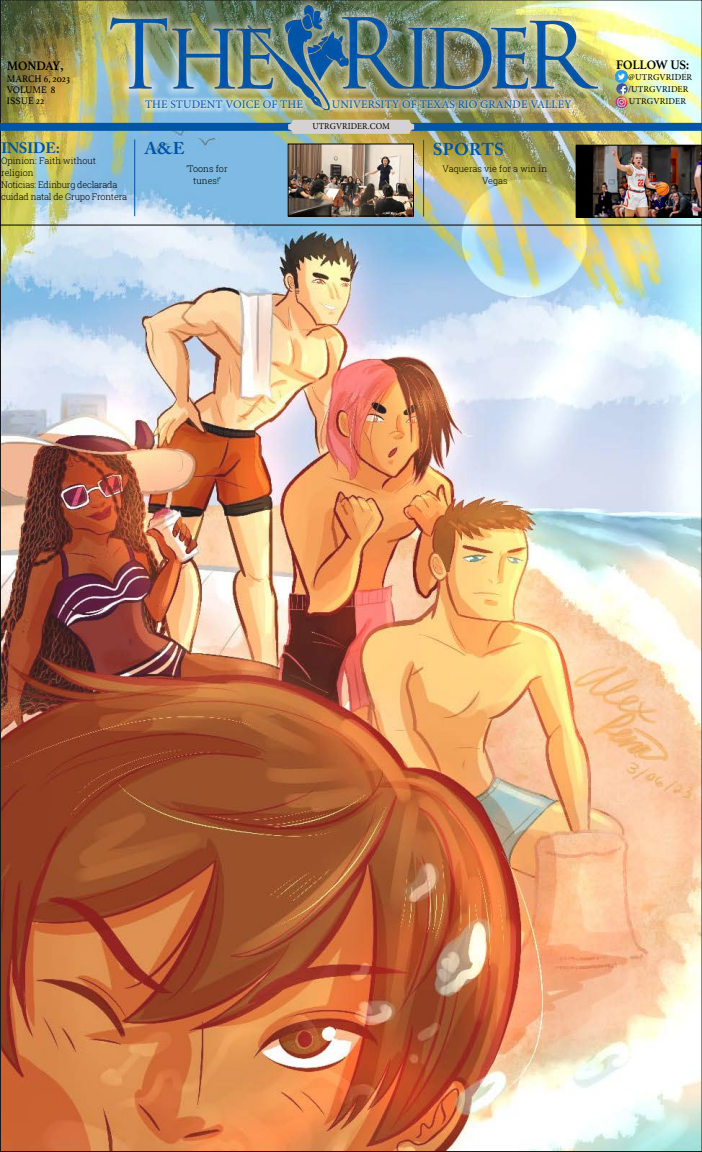
<style>
.page{position:relative;width:702px;height:1152px;background:#fff}
.page>*{position:absolute;margin:0;border:0;box-sizing:border-box;transform-origin:0 0}
.t1{font:700 17px "Adobe Caslon Pro";letter-spacing:.015em;color:#0054a6}
.t2{font:700 15px "Adobe Caslon Pro";letter-spacing:-.02em;color:#0054a6}
.t3{font:700 13px "Athelas";letter-spacing:-.01em;color:#000;scale:.96 1}
.t4{font:11.5px "Minion Pro";letter-spacing:.01em;color:#0054a6}
.t5{font:10px/11px "Athelas";color:#000;scale:.96 1}
.t6{font:300 9px/12px "Roboto Slab";letter-spacing:-.015em;color:#000;text-align:center}
.t7{font:9px/12px "Minion Pro";letter-spacing:.01em;color:#000}
.t8{font:9px "Minion Pro";letter-spacing:.01em;color:#000;scale:.96 1}
.s1{font-family:"Minion Variable Concept";font-weight:400}
</style>
<div class="page">
<img style="left:2px;top:2px;width:698px;height:1148px">
<img style="left:110px;top:0;width:488px;height:109px">
<img style="left:141px;top:96px;width:435px;height:17px">
<hr style="left:0;top:225px;width:702px;height:1px;background:#000">
<div style="left:0;top:123px;width:702px;height:8px;background:#0055a7"></div>
<div style="left:288px;top:120px;width:126px;height:14px;background:#d6d2d1;border-radius:4px"></div>
<svg style="left:616px;top:70px;width:12px;height:38px"></svg>
<hr style="left:134px;top:140px;width:1px;height:76px;background:#0055a7">
<hr style="left:423px;top:140px;width:1px;height:77px;background:#0055a7">
<img style="left:290px;top:146px;width:122px;height:68px">
<div style="left:288px;top:144px;width:126px;height:72px;border:1px solid #000"></div>
<img style="left:578px;top:147px;width:122px;height:68px">
<div style="left:576px;top:145px;width:126px;height:72px;border:1px solid #000"></div>
<h3 class="t3" style="left:7px;top:55px;width:60px">MONDAY<span class="s1">,</span></h3>
<p class="t5" style="left:7px;top:73px;width:67px">MARCH 6, 2023<br>VOLUME 8<br>ISSUE 22</p>
<h2 class="t2" style="left:1px;top:139px;width:60px">INSIDE:</h2>
<p class="t6" style="left:1px;top:154px;width:127px;text-align:left">Opinion: Faith without religion<br>Noticias: Edinburg declarada cuidad natal de Grupo Frontera</p>
<p class="t4" style="left:145px;top:97px;width:159px">THE STUDENT VOICE OF THE</p>
<p class="t4" style="left:332px;top:97px;width:241px">UNIVERSITY OF TEXAS RIO GRANDE VALLEY</p>
<p class="t8" style="left:312px;top:120px;width:82px">UTRGVRIDER.COM</p>
<h1 class="t1" style="left:145px;top:138px;width:42px">A&amp;E</h1>
<h1 class="t1" style="left:433px;top:139px;width:73px">SPORTS</h1>
<p class="t6" style="left:186px;top:163px;width:43px">‘Toons for tunes!’</p>
<p class="t6" style="left:443px;top:163px;width:106px">Vaqueras vie for a win in<br>Vegas</p>
<h3 class="t3" style="left:616px;top:54px;width:77px">FOLLOW US:</h3>
<p class="t7" style="left:628px;top:71px;width:66px">@UTRGVRIDER</p>
<p class="t7" style="left:628px;top:83px;width:62px">/UTRGVRIDER<br>UTRGVRIDER</p>
</div>
